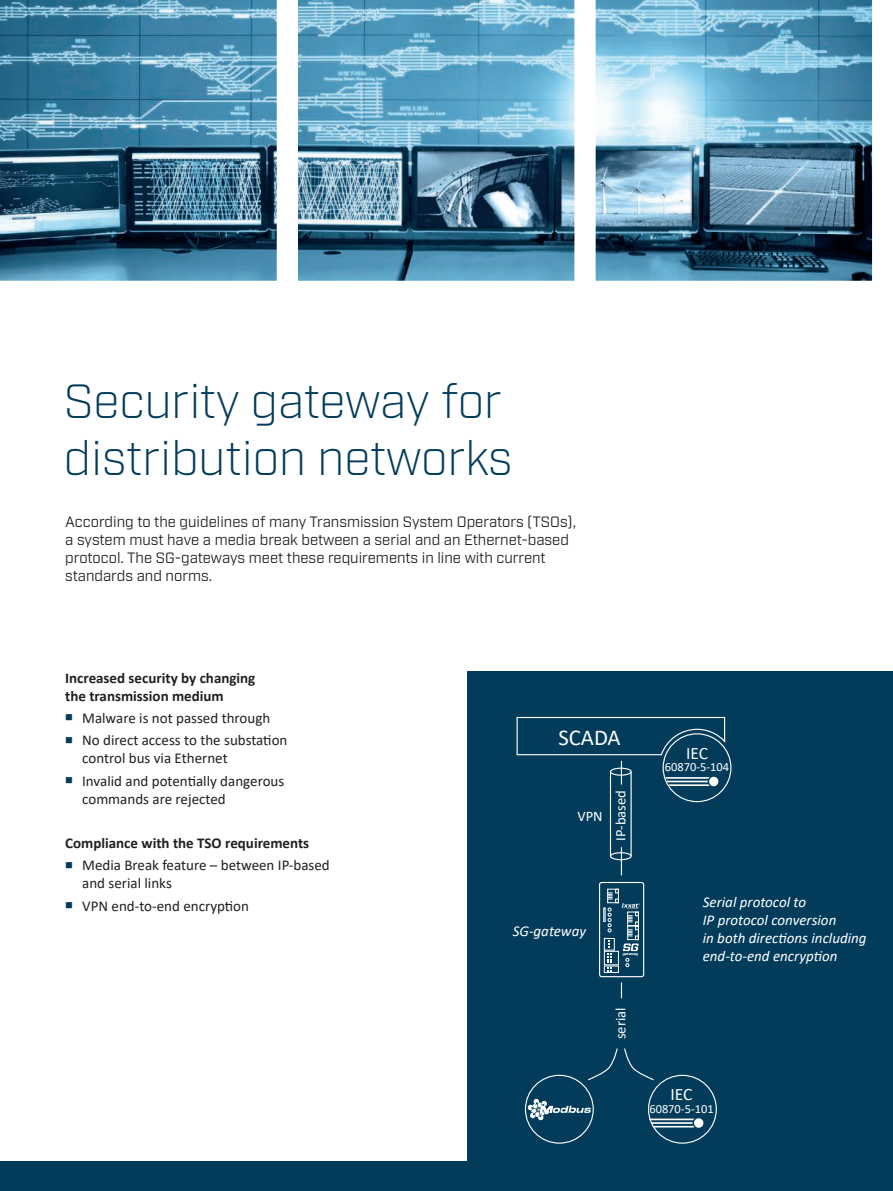
<style>
.page{position:relative;width:893px;height:1191px;background:#fff}
.page>*{position:absolute;margin:0;border:0;box-sizing:border-box;transform-origin:0 0}
.t1{font:300 48px/57.6px "Industry";color:#033c5b}
.t2{font:22.65px "Calibri";color:#fff}
.t3{font:17.4px "Calibri";letter-spacing:-.005em;color:#fff}
.t4{font:15px/18px "Industry";color:#231f20}
.t5{font:15px/18px "Calibri";color:#231f20}
.t6{font:italic 15px/18px "Calibri";color:#fff}
.t7{font:700 15px/18px "Calibri";color:#231f20}
.t8{font:14.55px "Calibri";color:#fff}
.t9{font:12.45px "Calibri";color:#fff}
.s1{color:#033c5b}
</style>
<div class="page">
<div style="left:468px;top:671px;width:425px;height:511px;background:#033c5b"></div>
<img style="left:0;top:0;width:872px;height:281px">
<div style="left:0;top:1161px;width:893px;height:30px;background:#033c5b"></div>
<div style="left:599px;top:882px;width:45px;height:95px;border:1px solid #fff;border-radius:2px"></div>
<div style="left:604px;top:965px;width:15px;height:7px;border:1px solid #fff"></div>
<svg style="left:603px;top:889px;width:37px;height:82px"></svg>
<div style="left:648px;top:1074px;width:69px;height:69px;border:1px solid #fff;border-radius:50%"></div>
<div style="left:694px;top:1118px;width:9px;height:9px;background:#fff;border-radius:50%"></div>
<svg style="left:649px;top:1118px;width:46px;height:9px"></svg>
<div style="left:525px;top:1074px;width:69px;height:69px;border:1px solid #fff;border-radius:50%"></div>
<svg style="left:527px;top:1098px;width:64px;height:22px"></svg>
<svg style="left:588px;top:1048px;width:66px;height:32px"></svg>
<svg style="left:516px;top:716px;width:210px;height:70px"></svg>
<svg style="left:621px;top:847px;width:1px;height:28px"></svg>
<svg style="left:621px;top:982px;width:1px;height:16px"></svg>
<div style="left:610px;top:767px;width:22px;height:8px;border:1px solid #fff;border-radius:50%"></div>
<div style="left:610px;top:852px;width:22px;height:8px;border:1px solid #fff;border-radius:50%"></div>
<hr style="left:610px;top:771px;width:1px;height:85px;background:#fff">
<hr style="left:630px;top:771px;width:2px;height:85px;background:#fff">
<p class="t1" style="left:64px;top:373px;width:450px">Security gateway for distribution networks</p>
<p class="t4" style="left:65px;top:513px;width:512px">According to the guidelines of many Transmission System Operators (TSOs), a system must have a media break between a serial and an Ethernet-based protocol. The SG-gateways meet these requirements in line with current standards and norms.</p>
<p class="t7" style="left:65px;top:668px;width:192px">Increased security by changing the transmission medium</p>
<p class="t5" style="left:65px;top:708px;width:207px"><span class="s1">■</span> Malware is not passed through</p>
<p class="t5" style="left:82px;top:731px;width:207px;text-indent:-17px"><span class="s1">■</span> No direct access to the substation control bus via Ethernet</p>
<p class="t5" style="left:82px;top:771px;width:204px;text-indent:-17px"><span class="s1">■</span> Invalid and potentially dangerous commands are rejected</p>
<p class="t7" style="left:65px;top:834px;width:246px">Compliance with the TSO requirements</p>
<p class="t5" style="left:82px;top:856px;width:249px;text-indent:-17px"><span class="s1">■</span> Media Break feature – between IP-based and serial links</p>
<p class="t5" style="left:65px;top:896px;width:185px"><span class="s1">■</span> VPN end-to-end encryption</p>
<p class="t2" style="left:558px;top:721px;width:64px">SCADA</p>
<p class="t8" style="left:577px;top:806px;width:27px">VPN</p>
<p class="t8" style="left:611px;top:840px;width:52px;rotate:-90deg">IP-based</p>
<p class="t6" style="left:513px;top:921px;width:75px">SG-gateway</p>
<p class="t8" style="left:611px;top:1039px;width:33px;rotate:-90deg">serial</p>
<p class="t3" style="left:686px;top:741px;width:23px">IEC</p>
<p class="t9" style="left:665px;top:758px;width:66px">60870-5-104</p>
<p class="t6" style="left:703px;top:892px;width:165px">Serial protocol to<br>IP protocol conversion<br>in both directions including end-to-end encryption</p>
<p class="t3" style="left:671px;top:1082px;width:23px">IEC</p>
<p class="t9" style="left:649px;top:1100px;width:66px">60870-5-101</p>
</div>
